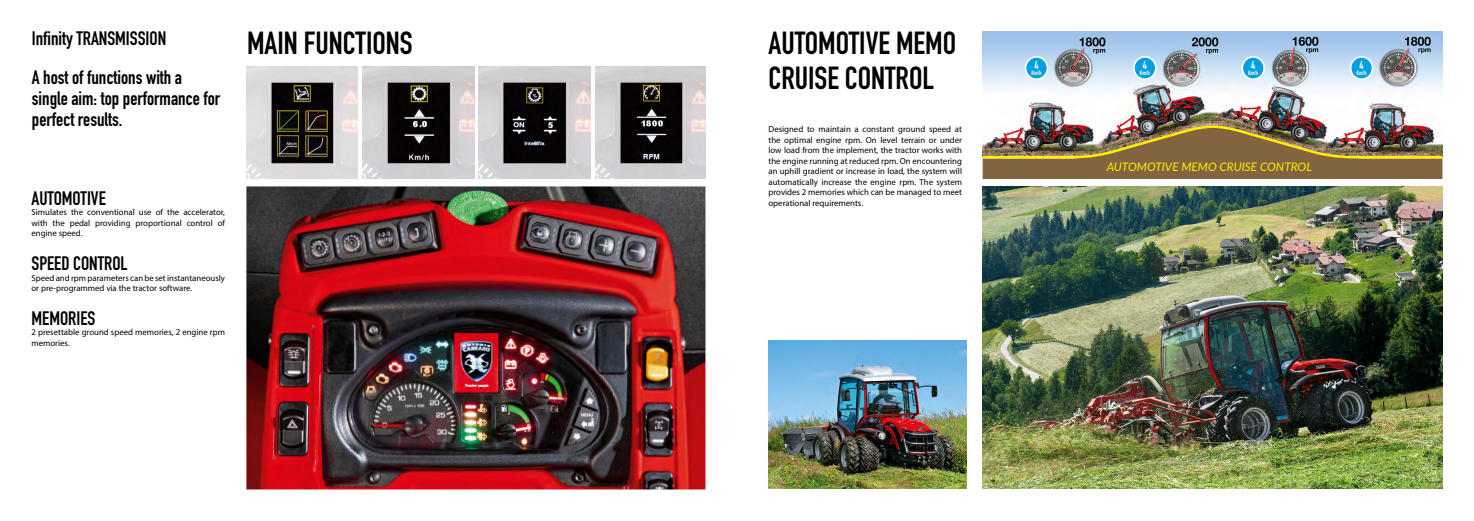
<style>
.page{position:relative;width:1474px;height:521px;background:#fff}
.page>*{position:absolute;margin:0;border:0;box-sizing:border-box;transform-origin:0 0}
.t1{font:700 31.5px/35px "DIN Condensed";color:#000}
.t2{font:31.5px "DIN Engschrift";color:#000}
.t3{font:19.25px/21px "DIN Engschrift";color:#000}
.t4{font:700 19.25px "DIN Condensed";color:#000}
.t5{font:italic 11.72px "Lato";color:#ffed00}
.t6{font:11.03px "DIN Engschrift Alternate";color:#fff}
.t7{font:8.75px/10.5px "Myriad Pro";color:#000;text-align:justify}
.t8{font:6.3px "DIN Engschrift Alternate";color:#fff}
</style>
<div class="page">
<img style="left:246px;top:186px;width:459px;height:303px">
<img style="left:362px;top:67px;width:112px;height:111px">
<img style="left:246px;top:67px;width:112px;height:111px">
<img style="left:479px;top:67px;width:111px;height:111px">
<img style="left:595px;top:67px;width:110px;height:111px">
<img style="left:982px;top:186px;width:460px;height:303px">
<img style="left:768px;top:340px;width:198px;height:149px">
<img style="left:982px;top:32px;width:460px;height:92px">
<img style="left:1270px;top:47px;width:40px;height:42px">
<svg style="left:1292px;top:37px;width:26px;height:16px"></svg>
<img style="left:1053px;top:47px;width:40px;height:43px">
<svg style="left:1079px;top:37px;width:26px;height:17px"></svg>
<img style="left:1161px;top:47px;width:40px;height:43px">
<svg style="left:1191px;top:37px;width:27px;height:17px"></svg>
<svg style="left:1404px;top:37px;width:26px;height:16px"></svg>
<img style="left:982px;top:124px;width:461px;height:55px">
<img style="left:1378px;top:47px;width:40px;height:42px">
<div style="left:1025px;top:57px;width:22px;height:22px;background:#009fe3;border-radius:50%"></div>
<div style="left:1024px;top:56px;width:24px;height:24px;border:2px solid #fff;border-radius:50%"></div>
<div style="left:1133px;top:57px;width:22px;height:22px;background:#009fe3;border-radius:50%"></div>
<div style="left:1133px;top:56px;width:23px;height:24px;border:2px solid #fff;border-radius:50%"></div>
<div style="left:1242px;top:57px;width:22px;height:22px;background:#009fe3;border-radius:50%"></div>
<div style="left:1241px;top:56px;width:23px;height:24px;border:2px solid #fff;border-radius:50%"></div>
<div style="left:1350px;top:57px;width:22px;height:22px;background:#009fe3;border-radius:50%"></div>
<div style="left:1349px;top:56px;width:24px;height:24px;border:2px solid #fff;border-radius:50%"></div>
<h2 class="t3" style="left:32px;top:28px;width:136px">Infinity TRANSMISSION</h2>
<h2 class="t3" style="left:32px;top:67px;width:190px">A host of functions with a single aim: top performance for perfect results.</h2>
<h1 class="t2" style="left:247px;top:24px;width:167px">MAIN FUNCTIONS</h1>
<h2 class="t4" style="left:32px;top:185px;width:76px">AUTOMOTIVE</h2>
<p class="t7" style="left:32px;top:207px;width:195px">Simulates the conventional use of the accelerator, with the pedal providing proportional control of engine speed.</p>
<h2 class="t4" style="left:32px;top:250px;width:98px">SPEED CONTROL</h2>
<p class="t7" style="left:32px;top:272px;width:195px">Speed and rpm parameters can be set instantaneously or pre-programmed via the tractor software.</p>
<h2 class="t4" style="left:32px;top:305px;width:65px">MEMORIES</h2>
<p class="t7" style="left:32px;top:327px;width:195px">2 presettable ground speed memories, 2 engine rpm memories.</p>
<h1 class="t1" style="left:768px;top:25px;width:189px">AUTOMOTIVE MEMO<br>CRUISE CONTROL</h1>
<p class="t7" style="left:768px;top:124px;width:195px">Designed to maintain a constant ground speed at the optimal engine rpm. On level terrain or under low load from the implement, the tractor works with the engine running at reduced rpm. On encountering an uphill gradient or increase in load, the system will automatically increase the engine rpm. The system provides 2 memories which can be managed to meet operational requirements.</p>
<p class="t6" style="left:1034px;top:58px;width:6px">4</p>
<p class="t8" style="left:1031px;top:69px;width:12px">Km/h</p>
<p class="t6" style="left:1142px;top:58px;width:6px">4</p>
<p class="t8" style="left:1139px;top:69px;width:12px">Km/h</p>
<p class="t6" style="left:1251px;top:58px;width:6px">4</p>
<p class="t8" style="left:1248px;top:69px;width:12px">Km/h</p>
<h3 class="t5" style="left:1106px;top:159px;width:207px">AUTOMOTIVE MEMO CRUISE CONTROL</h3>
<p class="t6" style="left:1359px;top:58px;width:6px">4</p>
<p class="t8" style="left:1356px;top:69px;width:12px">Km/h</p>
</div>
